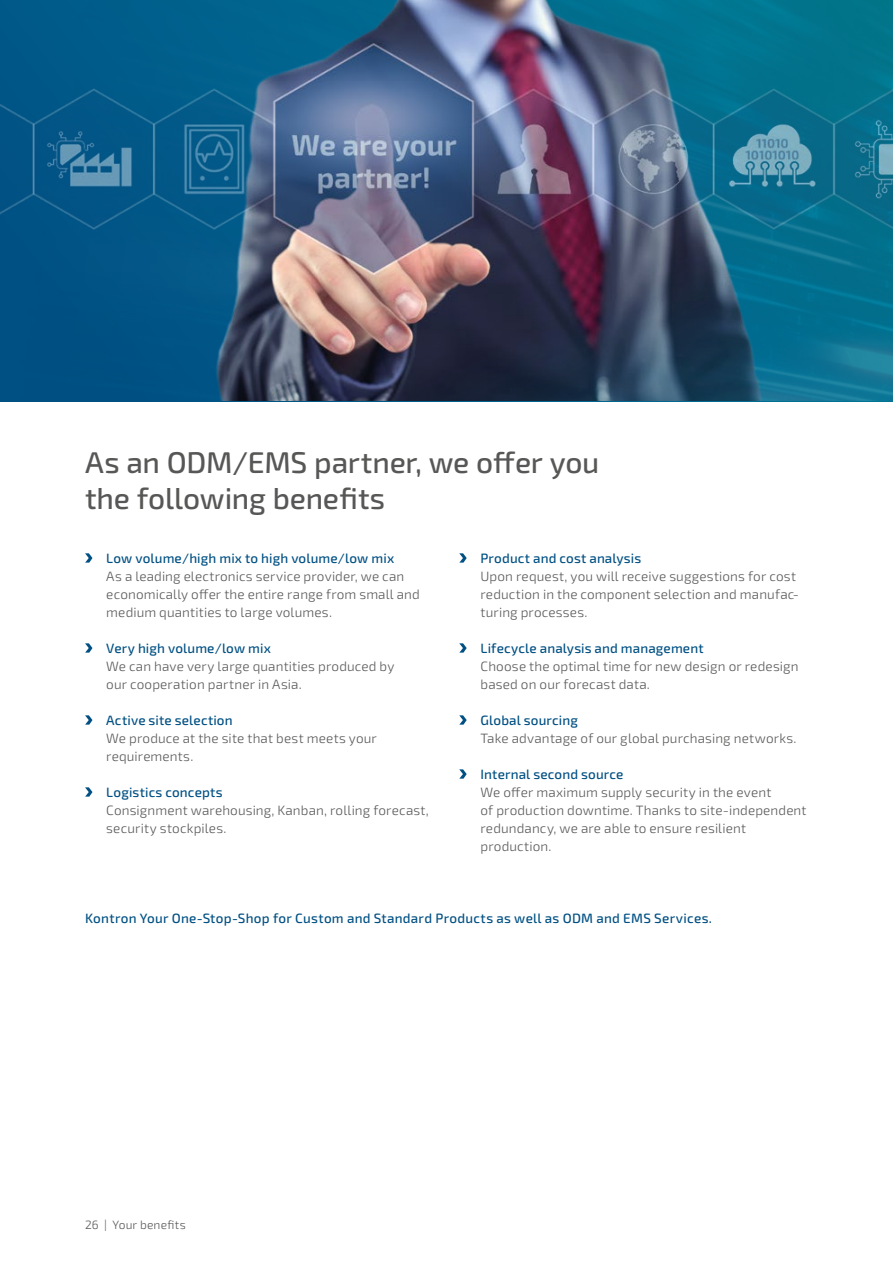
<style>
.page{position:relative;width:893px;height:1263px;background:#fff}
.page>*{position:absolute;margin:0;border:0;box-sizing:border-box;transform-origin:0 0}
.t1{font:500 30px/36px "Sn T";letter-spacing:-.005em;color:#575756}
.t2{font:300 13.5px/18px "Sn T";letter-spacing:.01em;color:#575756}
.t3{font:500 13.5px "Sn T";letter-spacing:.015em;color:#005083}
.t4{font:300 12px "Sn T";letter-spacing:.015em;color:#575756}
</style>
<div class="page">
<svg style="left:85px;top:553px;width:7px;height:10px"></svg>
<svg style="left:85px;top:643px;width:7px;height:10px"></svg>
<svg style="left:85px;top:715px;width:7px;height:10px"></svg>
<svg style="left:85px;top:787px;width:7px;height:10px"></svg>
<svg style="left:459px;top:553px;width:8px;height:10px"></svg>
<svg style="left:459px;top:643px;width:8px;height:10px"></svg>
<svg style="left:459px;top:715px;width:8px;height:10px"></svg>
<svg style="left:459px;top:769px;width:8px;height:10px"></svg>
<img style="left:0;top:0;width:893px;height:401px">
<h1 class="t1" style="left:85px;top:445px;width:516px">As an ODM/EMS partner, we offer you the following benefits</h1>
<p class="t3" style="left:106px;top:550px;width:289px">Low volume/high mix to high volume/low mix</p>
<p class="t2" style="left:106px;top:567px;width:315px">As a leading electronics service provider, we can economically offer the entire range from small and medium quantities to large volumes.</p>
<p class="t3" style="left:106px;top:640px;width:166px">Very high volume/low mix</p>
<p class="t2" style="left:106px;top:657px;width:290px">We can have very large quantities produced by our cooperation partner in Asia.</p>
<p class="t3" style="left:106px;top:712px;width:128px">Active site selection</p>
<p class="t2" style="left:106px;top:729px;width:272px">We produce at the site that best meets your requirements.</p>
<p class="t3" style="left:106px;top:784px;width:118px">Logistics concepts</p>
<p class="t2" style="left:106px;top:801px;width:324px">Consignment warehousing, Kanban, rolling forecast, security stockpiles.</p>
<p class="t3" style="left:480px;top:550px;width:162px">Product and cost analysis</p>
<p class="t2" style="left:480px;top:567px;width:320px">Upon request, you will receive suggestions for cost reduction in the component selection and manufac&shy;turing processes.</p>
<p class="t3" style="left:480px;top:640px;width:225px">Lifecycle analysis and management</p>
<p class="t2" style="left:480px;top:657px;width:320px">Choose the optimal time for new design or redesign based on our forecast data.</p>
<p class="t3" style="left:480px;top:712px;width:99px">Global sourcing</p>
<p class="t2" style="left:480px;top:729px;width:318px">Take advantage of our global purchasing networks.</p>
<p class="t3" style="left:480px;top:766px;width:145px">Internal second source</p>
<p class="t2" style="left:480px;top:783px;width:328px">We offer maximum supply security in the event<br>of production downtime. Thanks to site-independent redundancy, we are able to ensure resilient production.</p>
<p class="t3" style="left:85px;top:910px;width:629px">Kontron Your One-Stop-Shop for Custom and Standard Products as well as ODM and EMS Services.</p>
<p class="t4" style="left:85px;top:1217px;width:102px">26 | Your benefits</p>
</div>
